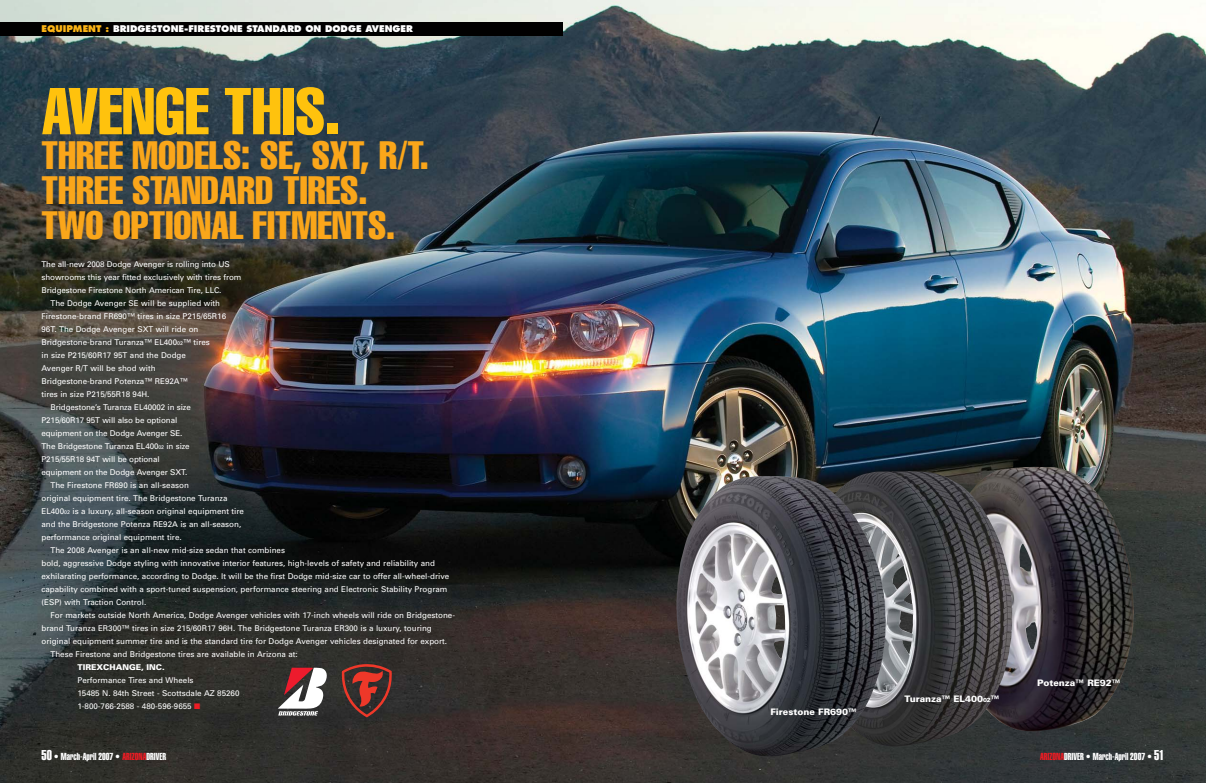
<style>
.page{position:relative;width:1206px;height:783px;background:#fff}
.page>*{position:absolute;margin:0;border:0;box-sizing:border-box;transform-origin:0 0}
.t1{font:extra-condensed 65px "Helvetica";color:#ffc20d}
.t2{font:extra-condensed 39px/35px "Helvetica";color:#faa61a}
.t3{font:10px "Helvetica Extra Compressed";color:#fff}
.t4{font:800 9px "Futura";color:#fff}
.t5{font:900 9px "Univers";color:#fff}
.t6{font:8px/13px "Univers";color:#fff}
.t7{font:900 8px "Univers";color:#fff}
.s1{color:#fcb415}
.s2{font-size:5.3px}
.s3{color:#ed1c24}
.s4{font-size:5.9px}
.s5{font-size:14px}
</style>
<div class="page">
<img style="left:0;top:0;width:1206px;height:783px">
<div style="left:0;top:22px;width:562px;height:14px;background:#010000"></div>
<img style="left:946px;top:461px;width:188px;height:271px">
<img style="left:805px;top:471px;width:207px;height:276px">
<img style="left:676px;top:476px;width:210px;height:294px">
<svg style="left:339px;top:661px;width:55px;height:56px;background:#66312b"></svg>
<svg style="left:278px;top:668px;width:49px;height:48px"></svg>
<p class="t4" style="left:42px;top:25px;width:373px"><span class="s1">EQUIPMENT :</span> BRIDGESTONE-FIRESTONE STANDARD ON DODGE AVENGER</p>
<h1 class="t1" style="left:42px;top:88px;width:300px">AVENGE THIS.</h1>
<h2 class="t2" style="left:42px;top:140px;width:389px">THREE MODELS: SE, SXT, R/T.<br>THREE STANDARD TIRES.<br>TWO OPTIONAL FITMENTS.</h2>
<p class="t6" style="left:42px;top:258px;width:190px">The all-new 2008 Dodge Avenger is rolling into US</p>
<p class="t6" style="left:42px;top:271px;width:201px">showrooms this year fitted exclusively with tires from</p>
<p class="t6" style="left:42px;top:284px;width:181px">Bridgestone Firestone North American Tire, LLC.</p>
<p class="t6" style="left:50px;top:297px;width:171px">The Dodge Avenger SE will be supplied with</p>
<p class="t6" style="left:42px;top:310px;width:186px">Firestone-brand FR690™ tires in size P215/65R16</p>
<p class="t6" style="left:42px;top:323px;width:158px">96T. The Dodge Avenger SXT will ride on</p>
<p class="t6" style="left:42px;top:336px;width:170px">Bridgestone-brand Turanza™ EL400<span class="s2">02</span>™ tires</p>
<p class="t6" style="left:42px;top:349px;width:146px">in size P215/60R17 95T and the Dodge</p>
<p class="t6" style="left:42px;top:362px;width:116px">Avenger R/T will be shod with</p>
<p class="t6" style="left:42px;top:375px;width:148px">Bridgestone-brand Potenza™ RE92A™</p>
<p class="t6" style="left:42px;top:388px;width:110px">tires in size P215/55R18 94H.</p>
<p class="t6" style="left:50px;top:401px;width:142px">Bridgestone’s Turanza EL40002 in size</p>
<p class="t6" style="left:42px;top:414px;width:137px">P215/60R17 95T will also be optional</p>
<p class="t6" style="left:42px;top:427px;width:142px">equipment on the Dodge Avenger SE.</p>
<p class="t6" style="left:42px;top:440px;width:150px">The Bridgestone Turanza EL400<span class="s2">02</span> in size</p>
<p class="t6" style="left:41px;top:453px;width:120px">P215/55R18 94T will be optional</p>
<p class="t6" style="left:41px;top:466px;width:147px">equipment on the Dodge Avenger SXT.</p>
<p class="t6" style="left:50px;top:479px;width:140px">The Firestone FR690 is an all-season</p>
<p class="t6" style="left:41px;top:492px;width:188px">original equipment tire. The Bridgestone Turanza</p>
<p class="t6" style="left:41px;top:505px;width:204px">EL400<span class="s2">02</span> is a luxury, all-season original equipment tire</p>
<p class="t6" style="left:41px;top:518px;width:201px">and the Bridgestone Potenza RE92A is an all-season,</p>
<p class="t6" style="left:41px;top:531px;width:142px">performance original equipment tire.</p>
<p class="t6" style="left:50px;top:544px;width:236px">The 2008 Avenger is an all-new mid-size sedan that combines</p>
<p class="t6" style="left:41px;top:557px;width:395px">bold, aggressive Dodge styling with innovative interior features, high-levels of safety and reliability and</p>
<p class="t6" style="left:41px;top:570px;width:409px">exhilarating performance, according to Dodge. It will be the first Dodge mid-size car to offer all-wheel-drive</p>
<p class="t6" style="left:41px;top:583px;width:407px">capability combined with a sport-tuned suspension, performance steering and Electronic Stability Program</p>
<p class="t6" style="left:41px;top:596px;width:106px">(ESP) with Traction Control.</p>
<p class="t6" style="left:50px;top:609px;width:406px">For markets outside North America, Dodge Avenger vehicles with 17-inch wheels will ride on Bridgestone-</p>
<p class="t6" style="left:41px;top:622px;width:392px">brand Turanza ER300™ tires in size 215/60R17 96H. The Bridgestone Turanza ER300 is a luxury, touring</p>
<p class="t6" style="left:41px;top:635px;width:407px">original equipment summer tire and is the standard tire for Dodge Avenger vehicles designated for export.</p>
<p class="t6" style="left:50px;top:648px;width:249px">These Firestone and Bridgestone tires are available in Arizona at:</p>
<p class="t7" style="left:77px;top:664px;width:89px">TIREXCHANGE, INC.</p>
<p class="t6" style="left:77px;top:674px;width:164px">Performance Tires and Wheels<br>15485 N. 84th Street - Scottsdale AZ 85260<br>1-800-766-2588 - 480-596-9655 <span class="s3">■</span></p>
<p class="t5" style="left:770px;top:709px;width:88px">Firestone FR690™</p>
<p class="t5" style="left:905px;top:695px;width:97px">Turanza™ EL400<span class="s4">02</span>™</p>
<p class="t5" style="left:1037px;top:680px;width:85px">Potenza™ RE92™</p>
<p class="t3" style="left:42px;top:753px;width:126px"><span class="s5">50</span> • March-April 2007 • <span class="s3">ARIZONA</span>DRIVER</p>
<p class="t3" style="left:1040px;top:753px;width:126px"><span class="s3">ARIZONA</span>DRIVER • March-April 2007 • <span class="s5">51</span></p>
</div>
